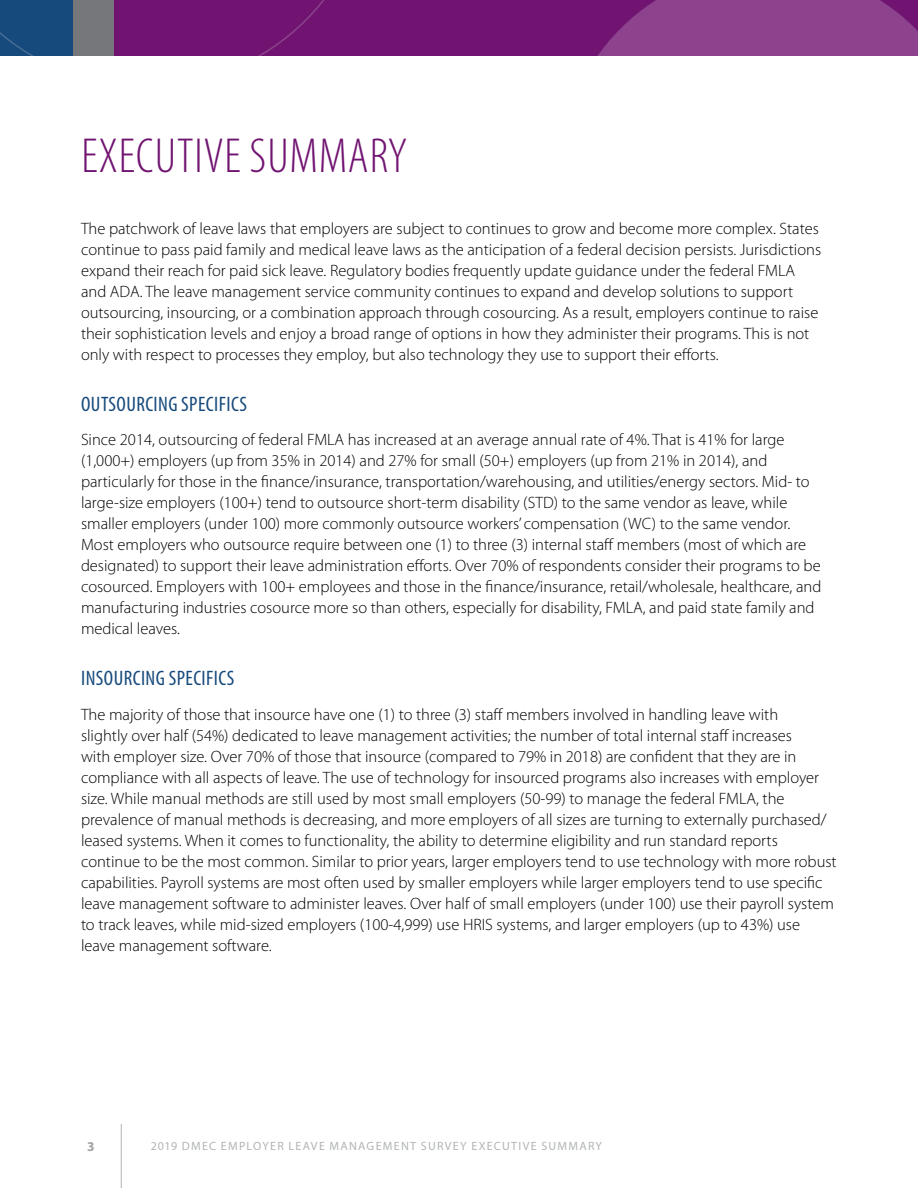
<style>
.page{position:relative;width:918px;height:1188px;background:#fff}
.page>*{position:absolute;margin:0;border:0;box-sizing:border-box;transform-origin:0 0}
.t1{font:300 condensed 49.5px "Myriad Pro";letter-spacing:.02em;color:#711471}
.sub_head{font:condensed 21px "Myriad Pro";letter-spacing:.02em;color:#174a7c}
.body_copy{font:300 16.5px/21px "Myriad Pro";color:#000}
.t2{font:700 13.5px "Myriad Pro";color:#a0a2a4}
.t3{font:12px "Myriad Pro";letter-spacing:.105em;color:#b1b4b6}
</style>
<div class="page">
<div style="left:114px;top:0;width:804px;height:56px;background:#711471"></div>
<hr style="left:121px;top:1124px;width:1px;height:64px;background:#b1b4b6">
<svg style="left:598px;top:0;width:320px;height:56px;background:#893c89"></svg>
<svg style="left:0;top:0;width:325px;height:56px"></svg>
<p class="t1" style="left:81px;top:129px;width:327px">EXECUTIVE SUMMARY</p>
<p class="body_copy" style="left:81px;top:218px;width:742px">The patchwork of leave laws that employers are subject to continues to grow and become more complex. States continue to pass paid family and medical leave laws as the anticipation of a federal decision persists. Jurisdictions expand their reach for paid sick leave. Regulatory bodies frequently update guidance under the federal FMLA and ADA. The leave management service community continues to expand and develop solutions to support outsourcing, insourcing, or a combination approach through cosourcing. As a result, employers continue to raise their sophistication levels and enjoy a broad range of options in how they administer their programs. This is not only with respect to processes they employ, but also technology they use to support their efforts.</p>
<p class="sub_head" style="left:81px;top:392px;width:167px">OUTSOURCING SPECIFICS</p>
<p class="body_copy" style="left:81px;top:429px;width:742px">Since 2014, outsourcing of federal FMLA has increased at an average annual rate of 4%. That is 41% for large (1,000+) employers (up from 35% in 2014) and 27% for small (50+) employers (up from 21% in 2014), and particularly for those in the finance/insurance, transportation/warehousing, and utilities/energy sectors. Mid- to large-size employers (100+) tend to outsource short-term disability (STD) to the same vendor as leave, while smaller employers (under 100) more commonly outsource workers’ compensation (WC) to the same vendor.<br>Most employers who outsource require between one (1) to three (3) internal staff members (most of which are designated) to support their leave administration efforts. Over 70% of respondents consider their programs to be cosourced. Employers with 100+ employees and those in the finance/insurance, retail/wholesale, healthcare, and manufacturing industries cosource more so than others, especially for disability, FMLA, and paid state family and medical leaves.</p>
<p class="sub_head" style="left:81px;top:667px;width:155px">INSOURCING SPECIFICS</p>
<p class="body_copy" style="left:81px;top:704px;width:757px">The majority of those that insource have one (1) to three (3) staff members involved in handling leave with<br>slightly over half (54%) dedicated to leave management activities; the number of total internal staff increases<br>with employer size. Over 70% of those that insource (compared to 79% in 2018) are confident that they are in compliance with all aspects of leave. The use of technology for insourced programs also increases with employer size. While manual methods are still used by most small employers (50-99) to manage the federal FMLA, the prevalence of manual methods is decreasing, and more employers of all sizes are turning to externally purchased/ leased systems. When it comes to functionality, the ability to determine eligibility and run standard reports continue to be the most common. Similar to prior years, larger employers tend to use technology with more robust capabilities. Payroll systems are most often used by smaller employers while larger employers tend to use specific leave management software to administer leaves. Over half of small employers (under 100) use their payroll system to track leaves, while mid-sized employers (100-4,999) use HRIS systems, and larger employers (up to 43%) use leave management software.</p>
<p class="t2" style="left:87px;top:1138px;width:9px">3</p>
<p class="t3" style="left:151px;top:1138px;width:453px">2019 DMEC EMPLOYER LEAVE MANAGEMENT SURVEY EXECUTIVE SUMMARY</p>
</div>
